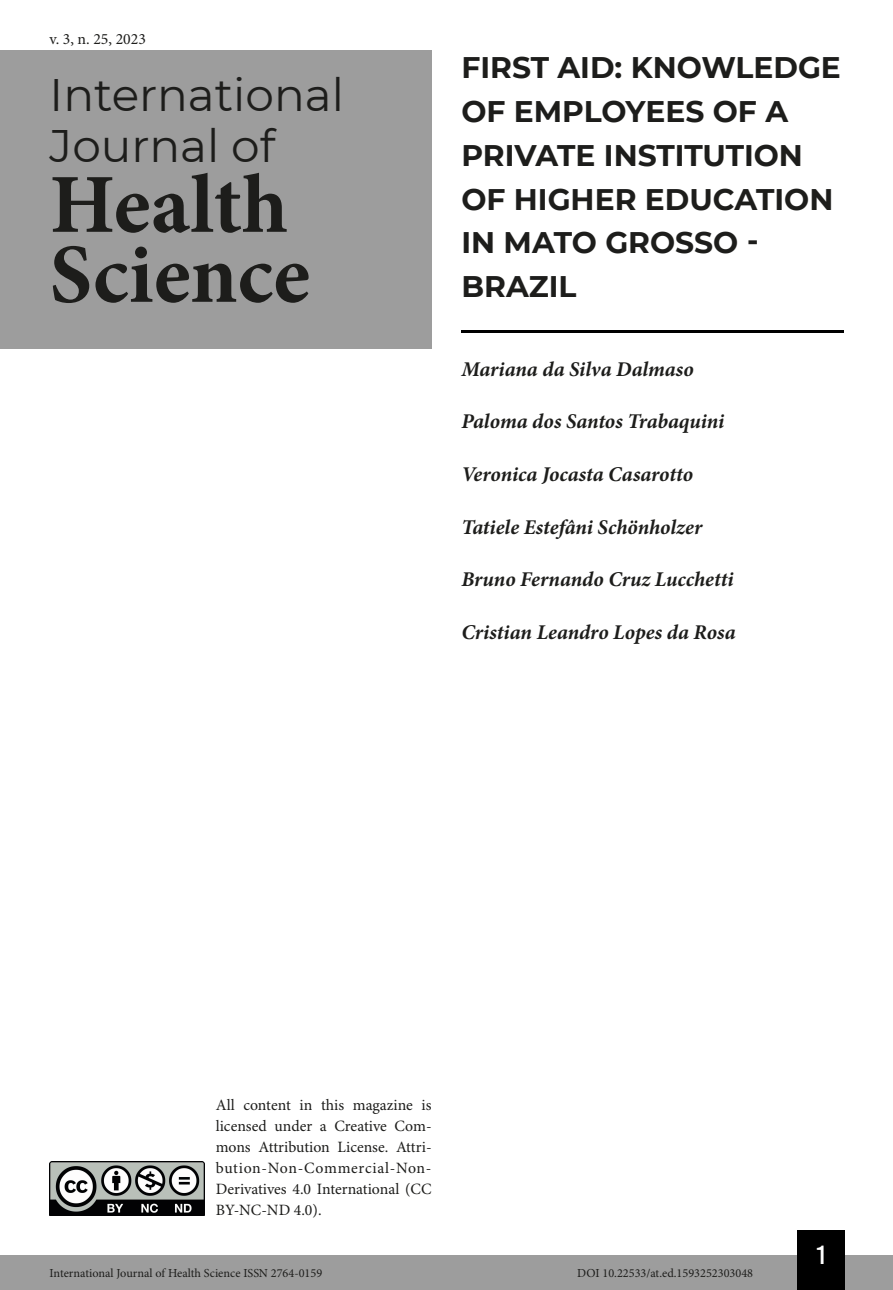
<style>
.page{position:relative;width:893px;height:1290px;background:#fff}
.page>*{position:absolute;margin:0;border:0;box-sizing:border-box;transform-origin:0 0}
.t1{font:700 84px/70px "Minion Pro";color:#1d1d1b}
.t2{font:45.5px/50.8px "Montserrat";color:#1d1d1b}
.t3{font:700 29.75px/43.8px "Montserrat";color:#1d1d1b}
.t4{font:26.25px "Bebas Kai";color:#fff}
.t5{font:italic 700 21px "Minion Pro";letter-spacing:-.005em;color:#1d1d1b}
.t6{font:15.75px/21px "Minion Pro";color:#1d1d1b;text-align:justify}
.t7{font:12.25px "Minion Pro";color:#1d1d1b}
</style>
<div class="page">
<div style="left:0;top:1255px;width:893px;height:35px;background:#9d9d9d"></div>
<div style="left:797px;top:1230px;width:48px;height:60px;background:#000"></div>
<img style="left:50px;top:1161px;width:154px;height:54px">
<div style="left:0;top:50px;width:432px;height:298px;background:#9d9d9d"></div>
<hr style="left:461px;top:330px;width:382px;height:2px;background:#000">
<p class="t6" style="left:50px;top:29px;width:98px">v. 3, n. 25, 2023</p>
<h2 class="t2" style="left:50px;top:68px;width:296px">International<br>Journal of</h2>
<h1 class="t1" style="left:50px;top:169px;width:262px">Health<br>Science</h1>
<h3 class="t3" style="left:461px;top:44px;width:381px">FIRST AID: KNOWLEDGE<br>OF EMPLOYEES OF A<br>PRIVATE INSTITUTION<br>OF HIGHER EDUCATION<br>IN MATO GROSSO -<br>BRAZIL</h3>
<h3 class="t5" style="left:461px;top:354px;width:234px">Mariana da Silva Dalmaso</h3>
<h3 class="t5" style="left:461px;top:407px;width:264px">Paloma dos Santos Trabaquini</h3>
<h3 class="t5" style="left:461px;top:459px;width:233px">Veronica Jocasta Casarotto</h3>
<h3 class="t5" style="left:461px;top:512px;width:243px">Tatiele Estefâni Schönholzer</h3>
<h3 class="t5" style="left:461px;top:564px;width:274px">Bruno Fernando Cruz Lucchetti</h3>
<h3 class="t5" style="left:461px;top:617px;width:276px">Cristian Leandro Lopes da Rosa</h3>
<p class="t6" style="left:216px;top:1095px;width:217px">All content in this magazine is licensed under a Creative Com&shy;mons Attribution License. Attri&shy;bution-Non-Commercial-Non-Derivatives 4.0 International (CC BY-NC-ND 4.0).</p>
<h3 class="t4" style="left:817px;top:1241px;width:10px">1</h3>
<p class="t7" style="left:50px;top:1266px;width:274px">International Journal of Health Science ISSN 2764-0159</p>
<p class="t7" style="left:577px;top:1266px;width:177px">DOI 10.22533/at.ed.1593252303048</p>
</div>
